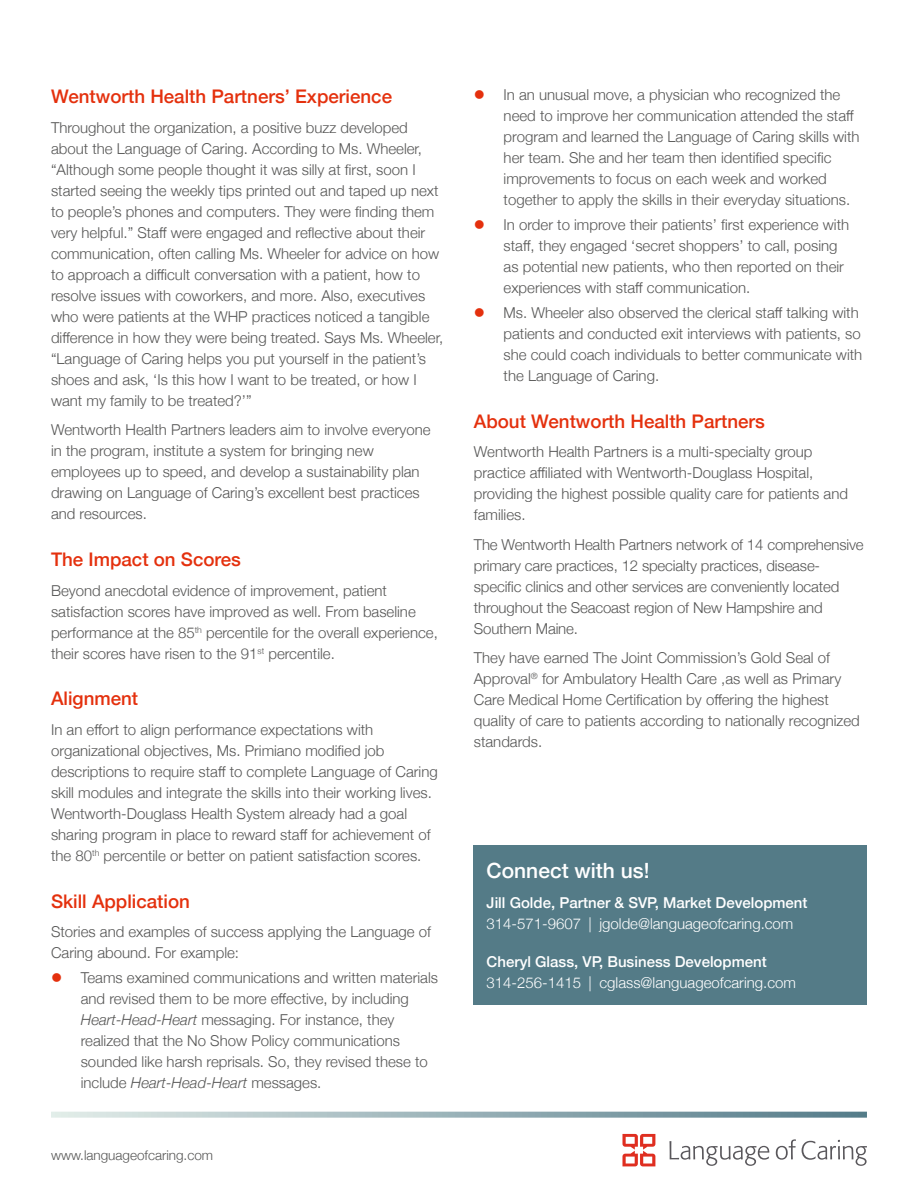
<style>
.page{position:relative;width:918px;height:1188px;background:#fff}
.page>*{position:absolute;margin:0;border:0;box-sizing:border-box;transform-origin:0 0}
.t1{font:500 21px "Helvetica Neue";color:#fff}
.t2{font:500 18.75px "Helvetica Neue";color:#e4300d}
.t3{font:300 15px/21px "Helvetica Neue";color:#565655}
.t4{font:300 15px "Helvetica Neue";color:#fff}
.t5{font:500 15px "Helvetica Neue";color:#fff}
.t6{font:300 13.5px "Helvetica Neue";color:#565655}
.s1{font-style:italic}
</style>
<div class="page">
<svg style="left:622px;top:1134px;width:33px;height:32px"></svg>
<svg style="left:669px;top:1141px;width:100px;height:25px"></svg>
<svg style="left:776px;top:1139px;width:20px;height:21px"></svg>
<svg style="left:802px;top:1140px;width:65px;height:26px"></svg>
<svg style="left:51px;top:1112px;width:816px;height:6px;background:#9fb6bc"></svg>
<div style="left:474px;top:845px;width:393px;height:160px;background:#547b87"></div>
<p class="t2" style="left:51px;top:82px;width:343px">Wentworth Health Partners’ Experience</p>
<p class="t3" style="left:51px;top:116px;width:394px">Throughout the organization, a positive buzz developed about the Language of Caring. According to Ms. Wheeler, “Although some people thought it was silly at first, soon I started seeing the weekly tips printed out and taped up next to people’s phones and computers. They were finding them very helpful.” Staff were engaged and reflective about their communication, often calling Ms. Wheeler for advice on how to approach a difficult conversation with a patient, how to resolve issues with coworkers, and more. Also, executives who were patients at the WHP practices noticed a tangible difference in how they were being treated. Says Ms. Wheeler, “Language of Caring helps you put yourself in the patient’s shoes and ask, ‘Is this how I want to be treated, or how I want my family to be treated?’”</p>
<p class="t3" style="left:51px;top:418px;width:381px">Wentworth Health Partners leaders aim to involve everyone in the program, institute a system for bringing new employees up to speed, and develop a sustainability plan drawing on Language of Caring’s excellent best practices and resources.</p>
<p class="t2" style="left:51px;top:544px;width:192px">The Impact on Scores</p>
<p class="t3" style="left:51px;top:579px;width:388px">Beyond anecdotal evidence of improvement, patient satisfaction scores have improved as well. From baseline performance at the 85<sup>th</sup> percentile for the overall experience, their scores have risen to the 91<sup>st</sup> percentile.</p>
<p class="t2" style="left:51px;top:684px;width:89px">Alignment</p>
<p class="t3" style="left:51px;top:718px;width:388px">In an effort to align performance expectations with organizational objectives, Ms. Primiano modified job descriptions to require staff to complete Language of Caring skill modules and integrate the skills into their working lives.<br>Wentworth-Douglass Health System already had a goal sharing program in place to reward staff for achievement of the 80<sup>th</sup> percentile or better on patient satisfaction scores.</p>
<p class="t2" style="left:51px;top:886px;width:140px">Skill Application</p>
<p class="t3" style="left:51px;top:920px;width:382px">Stories and examples of success applying the Language of<br>Caring abound. For example:</p>
<p class="t3" style="left:81px;top:966px;width:359px">Teams examined communications and written materials and revised them to be more effective, by including <span class="s1">Heart-Head-Heart</span> messaging. For instance, they realized that the No Show Policy communications sounded like harsh reprisals. So, they revised these to include <span class="s1">Heart-Head-Heart</span> messages.</p>
<p class="t6" style="left:51px;top:1144px;width:164px">www.languageofcaring.com</p>
<p class="t3" style="left:504px;top:83px;width:357px">In an unusual move, a physician who recognized the need to improve her communication attended the staff program and learned the Language of Caring skills with her team. She and her team then identified specific improvements to focus on each week and worked together to apply the skills in their everyday situations.</p>
<p class="t3" style="left:504px;top:213px;width:347px">In order to improve their patients’ first experience with staff, they engaged ‘secret shoppers’ to call, posing as potential new patients, who then reported on their experiences with staff communication.</p>
<p class="t3" style="left:504px;top:301px;width:360px">Ms. Wheeler also observed the clerical staff talking with patients and conducted exit interviews with patients, so she could coach individuals to better communicate with the Language of Caring.</p>
<p class="t2" style="left:474px;top:406px;width:293px">About Wentworth Health Partners</p>
<p class="t3" style="left:474px;top:440px;width:376px">Wentworth Health Partners is a multi-specialty group practice affiliated with Wentworth-Douglass Hospital, providing the highest possible quality care for patients and families.</p>
<p class="t3" style="left:474px;top:533px;width:391px">The Wentworth Health Partners network of 14 comprehensive primary care practices, 12 specialty practices, disease&shy;specific clinics and other services are conveniently located throughout the Seacoast region of New Hampshire and Southern Maine.</p>
<p class="t3" style="left:474px;top:646px;width:387px">They have earned The Joint Commission’s Gold Seal of Approval<sup>®</sup> for Ambulatory Health Care ,as well as Primary Care Medical Home Certification by offering the highest quality of care to patients according to nationally recognized standards.</p>
<h1 class="t1" style="left:487px;top:854px;width:164px">Connect with us!</h1>
<p class="t5" style="left:487px;top:890px;width:322px">Jill Golde, Partner &amp; SVP, Market Development</p>
<p class="t4" style="left:487px;top:911px;width:308px">314-571-9607 | jgolde@languageofcaring.com</p>
<p class="t5" style="left:487px;top:949px;width:282px">Cheryl Glass, VP, Business Development</p>
<p class="t4" style="left:487px;top:970px;width:311px">314-256-1415 | cglass@languageofcaring.com</p>
</div>
